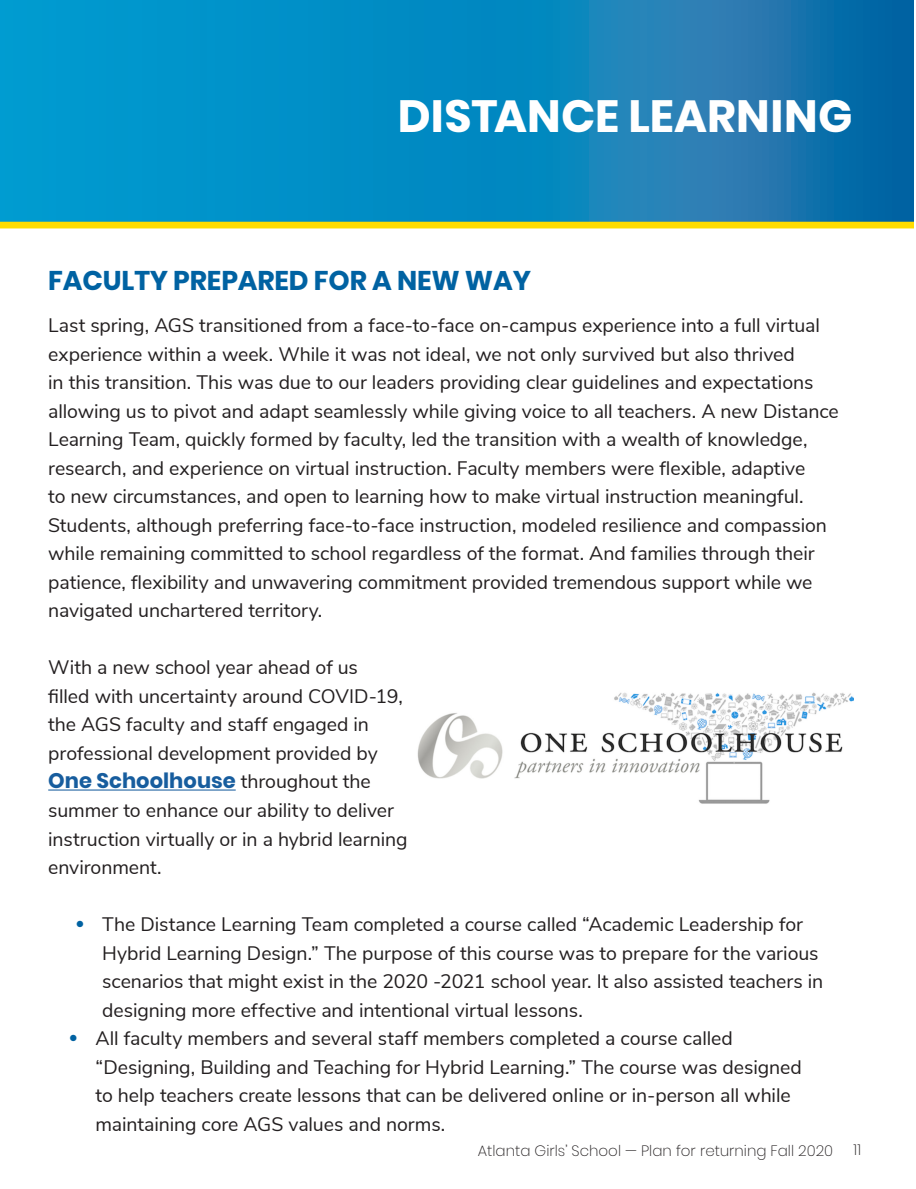
<style>
.page{position:relative;width:916px;height:1189px;background:#fff}
.page>*{position:absolute;margin:0;border:0;box-sizing:border-box;transform-origin:0 0}
.guideline_header{font:700 45px "Poppins";letter-spacing:.005em;color:#fff}
.guideline_header-2{font:700 27px "Poppins";letter-spacing:-.005em;color:#0062a2}
.guideline_header-3{font:700 21px "Poppins";color:#175d9e}
.guideline_header-4{font:19.5px/28.5px "Nunito Sans";letter-spacing:-.005em;color:#231f20}
.t1{font:200 15px "Poppins";color:#231f20}
.s1{font-family:"Nunito Sans";font-weight:400;font-size:19.5px;color:#231f20}
.s2{font-family:"Poppins";font-weight:700;font-size:21px;color:#0062a2}
</style>
<div class="page">
<svg style="left:0;top:0;width:912px;height:222px;background:#0a87be"></svg>
<div style="left:0;top:222px;width:912px;height:6px;background:#ffdc01"></div>
<hr style="left:48px;top:789px;width:187px;height:1px;background:#175d9e">
<img style="left:417px;top:692px;width:436px;height:112px">
<p class="guideline_header" style="left:397px;top:90px;width:456px">DISTANCE LEARNING</p>
<p class="guideline_header-2" style="left:48px;top:265px;width:484px">FACULTY PREPARED FOR A NEW WAY</p>
<p class="guideline_header-4" style="left:48px;top:310px;width:791px">Last spring, AGS transitioned from a face-to-face on-campus experience into a full virtual experience within a week. While it was not ideal, we not only survived but also thrived<br>in this transition. This was due to our leaders providing clear guidelines and expectations allowing us to pivot and adapt seamlessly while giving voice to all teachers. A new Distance Learning Team, quickly formed by faculty, led the transition with a wealth of knowledge, research, and experience on virtual instruction. Faculty members were flexible, adaptive<br>to new circumstances, and open to learning how to make virtual instruction meaningful.<br>Students, although preferring face-to-face instruction, modeled resilience and compassion while remaining committed to school regardless of the format. And families through their patience, flexibility and unwavering commitment provided tremendous support while we navigated unchartered territory.</p>
<p class="guideline_header-4" style="left:48px;top:652px;width:356px">With a new school year ahead of us filled with uncertainty around COVID-19, the AGS faculty and staff engaged in professional development provided by</p>
<p class="guideline_header-3" style="left:48px;top:768px;width:324px">One Schoolhouse <span class="s1">throughout the</span></p>
<p class="guideline_header-4" style="left:48px;top:794px;width:360px">summer to enhance our ability to deliver instruction virtually or in a hybrid learning environment.</p>
<p class="guideline_header-4" style="left:102px;top:908px;width:722px;text-indent:-27px"><span class="s2">•</span> The Distance Learning Team completed a course called “Academic Leadership for Hybrid Learning Design.” The purpose of this course was to prepare for the various scenarios that might exist in the 2020 -2021 school year. It also assisted teachers in designing more effective and intentional virtual lessons.</p>
<p class="guideline_header-4" style="left:95px;top:1022px;width:707px;text-indent:-27px"><span class="s2">•</span> All faculty members and several staff members completed a course called “Designing, Building and Teaching for Hybrid Learning.” The course was designed to help teachers create lessons that can be delivered online or in-person all while maintaining core AGS values and norms.</p>
<p class="t1" style="left:477px;top:1141px;width:356px">Atlanta Girls’ School — Plan for returning Fall 2020</p>
<p class="t1" style="left:853px;top:1140px;width:9px">11</p>
</div>
